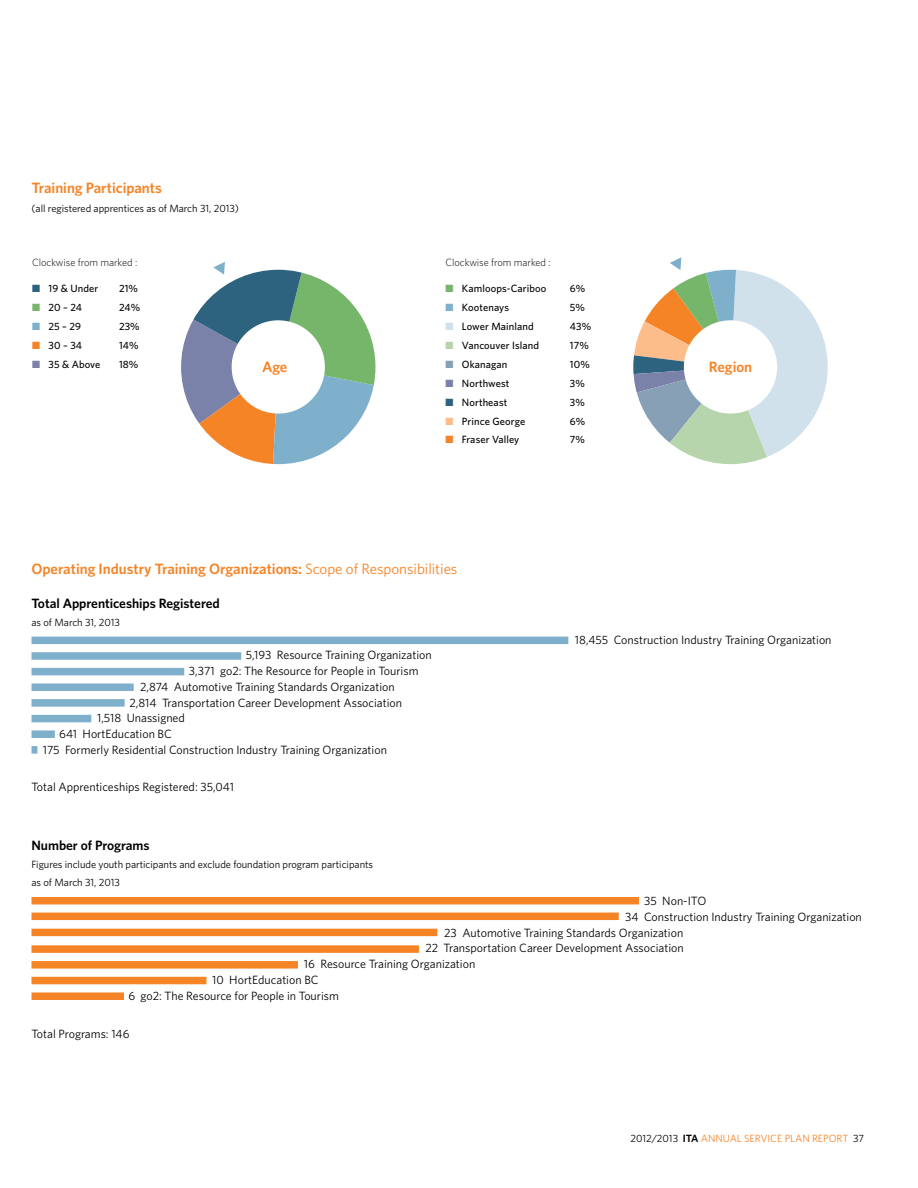
<style>
.page{position:relative;width:918px;height:1188px;background:#fff}
.page>*{position:absolute;margin:0;border:0;box-sizing:border-box;transform-origin:0 0}
.t1{font:600 15px "Whitney";letter-spacing:-.005em;color:#f58427}
.t2{font:600 13.5px "Whitney";letter-spacing:-.005em;color:#000}
.t3{font:12px "Whitney";color:#000}
.t4{font:500 10.5px "Whitney";letter-spacing:.01em;color:#000}
.t5{font:10.5px/18px "Whitney";letter-spacing:-.005em;color:#000}
.t6{font:300 10.5px "Whitney";letter-spacing:-.005em;color:#000}
.t7{font:10.5px "Whitney";letter-spacing:-.005em;color:#f58427}
.s1{color:#2d637f}
.s2{color:#75b66a}
.s3{color:#7eb0cc}
.s4{color:#f58427}
.s5{color:#7a82aa}
.s6{color:#d1e1ec}
.s7{color:#b6d5ac}
.s8{color:#87a0b5}
.s9{color:#fcbd8a}
.s10{font-weight:400}
.s11{color:#000}
.s12{font-weight:600;color:#000}
</style>
<div class="page">
<svg style="left:181px;top:262px;width:194px;height:202px"></svg>
<div style="left:232px;top:320px;width:93px;height:94px;background:#fff;border-radius:50%"></div>
<svg style="left:633px;top:257px;width:195px;height:207px"></svg>
<div style="left:684px;top:320px;width:93px;height:94px;background:#fff;border-radius:50%"></div>
<div style="left:32px;top:913px;width:587px;height:7px;background:#f58427"></div>
<div style="left:32px;top:929px;width:405px;height:7px;background:#f58427"></div>
<div style="left:32px;top:945px;width:387px;height:8px;background:#f58427"></div>
<div style="left:32px;top:961px;width:266px;height:8px;background:#f58427"></div>
<div style="left:32px;top:977px;width:174px;height:7px;background:#f58427"></div>
<div style="left:32px;top:992px;width:92px;height:8px;background:#f58427"></div>
<div style="left:32px;top:897px;width:607px;height:7px;background:#f58427"></div>
<div style="left:32px;top:684px;width:102px;height:7px;background:#7eb0cc"></div>
<div style="left:32px;top:715px;width:59px;height:7px;background:#7eb0cc"></div>
<div style="left:32px;top:699px;width:93px;height:8px;background:#7eb0cc"></div>
<div style="left:32px;top:652px;width:209px;height:8px;background:#7eb0cc"></div>
<div style="left:32px;top:746px;width:5px;height:8px;background:#7eb0cc"></div>
<div style="left:32px;top:730px;width:23px;height:8px;background:#7eb0cc"></div>
<div style="left:32px;top:668px;width:152px;height:7px;background:#7eb0cc"></div>
<div style="left:32px;top:637px;width:536px;height:7px;background:#7eb0cc"></div>
<p class="t1" style="left:32px;top:178px;width:132px">Training Participants</p>
<p class="t5" style="left:32px;top:199px;width:209px">(all registered apprentices as of March 31, 2013)</p>
<p class="t6" style="left:32px;top:255px;width:107px">Clockwise from marked :</p>
<p class="t4" style="left:32px;top:282px;width:68px"><span class="s1">■</span> 19 &amp; Under</p>
<p class="t4" style="left:119px;top:282px;width:21px">21%</p>
<p class="t4" style="left:32px;top:301px;width:52px"><span class="s2">■</span> 20 – 24</p>
<p class="t4" style="left:119px;top:301px;width:23px">24%</p>
<p class="t4" style="left:32px;top:319px;width:51px"><span class="s3">■</span> 25 – 29</p>
<p class="t4" style="left:119px;top:319px;width:22px">23%</p>
<p class="t4" style="left:32px;top:338px;width:51px"><span class="s4">■</span> 30 – 34</p>
<p class="t4" style="left:119px;top:338px;width:21px">14%</p>
<p class="t4" style="left:32px;top:357px;width:70px"><span class="s5">■</span> 35 &amp; Above</p>
<p class="t4" style="left:119px;top:357px;width:21px">18%</p>
<p class="t6" style="left:445px;top:255px;width:107px">Clockwise from marked :</p>
<p class="t4" style="left:445px;top:282px;width:102px"><span class="s2">■</span> Kamloops-Cariboo</p>
<p class="t4" style="left:570px;top:282px;width:17px">6%</p>
<p class="t4" style="left:445px;top:301px;width:65px"><span class="s3">■</span> Kootenays</p>
<p class="t4" style="left:570px;top:301px;width:17px">5%</p>
<p class="t4" style="left:445px;top:319px;width:90px"><span class="s6">■</span> Lower Mainland</p>
<p class="t4" style="left:570px;top:319px;width:23px">43%</p>
<p class="t4" style="left:445px;top:338px;width:95px"><span class="s7">■</span> Vancouver Island</p>
<p class="t4" style="left:570px;top:338px;width:20px">17%</p>
<p class="t4" style="left:445px;top:357px;width:64px"><span class="s8">■</span> Okanagan</p>
<p class="t4" style="left:570px;top:357px;width:21px">10%</p>
<p class="t4" style="left:445px;top:376px;width:65px"><span class="s5">■</span> Northwest</p>
<p class="t4" style="left:570px;top:376px;width:16px">3%</p>
<p class="t4" style="left:445px;top:395px;width:63px"><span class="s1">■</span> Northeast</p>
<p class="t4" style="left:570px;top:395px;width:16px">3%</p>
<p class="t4" style="left:445px;top:414px;width:81px"><span class="s9">■</span> Prince George</p>
<p class="t4" style="left:570px;top:414px;width:17px">6%</p>
<p class="t4" style="left:445px;top:433px;width:75px"><span class="s4">■</span> Fraser Valley</p>
<p class="t4" style="left:570px;top:433px;width:17px">7%</p>
<p class="t1" style="left:262px;top:357px;width:27px">Age</p>
<p class="t1" style="left:709px;top:357px;width:45px">Region</p>
<p class="t1" style="left:32px;top:559px;width:428px">Operating Industry Training Organizations: <span class="s10">Scope of Responsibilities</span></p>
<p class="t2" style="left:32px;top:594px;width:190px">Total Apprenticeships Registered</p>
<p class="t5" style="left:32px;top:613px;width:90px">as of March 31, 2013</p>
<p class="t3" style="left:246px;top:647px;width:187px">5,193 Resource Training Organization</p>
<p class="t3" style="left:189px;top:663px;width:231px">3,371 go2: The Resource for People in Tourism</p>
<p class="t3" style="left:140px;top:679px;width:256px">2,874 Automotive Training Standards Organization</p>
<p class="t3" style="left:129px;top:695px;width:274px">2,814 Transportation Career Development Association</p>
<p class="t3" style="left:97px;top:710px;width:89px">1,518 Unassigned</p>
<p class="t3" style="left:59px;top:726px;width:114px">641 HortEducation BC</p>
<p class="t3" style="left:43px;top:742px;width:346px">175 Formerly Residential Construction Industry Training Organization</p>
<p class="t3" style="left:32px;top:779px;width:204px">Total Apprenticeships Registered: 35,041</p>
<p class="t2" style="left:32px;top:837px;width:120px">Number of Programs</p>
<p class="t5" style="left:32px;top:856px;width:343px">Figures include youth participants and exclude foundation program participants as of March 31, 2013</p>
<p class="t3" style="left:575px;top:632px;width:258px">18,455 Construction Industry Training Organization</p>
<p class="t3" style="left:644px;top:893px;width:64px">35 Non-ITO</p>
<p class="t3" style="left:625px;top:909px;width:238px">34 Construction Industry Training Organization</p>
<p class="t3" style="left:444px;top:925px;width:241px">23 Automotive Training Standards Organization</p>
<p class="t3" style="left:425px;top:940px;width:260px">22 Transportation Career Development Association</p>
<p class="t3" style="left:304px;top:956px;width:173px">16 Resource Training Organization</p>
<p class="t3" style="left:212px;top:972px;width:108px">10 HortEducation BC</p>
<p class="t3" style="left:128px;top:988px;width:212px">6 go2: The Resource for People in Tourism</p>
<p class="t3" style="left:32px;top:1026px;width:100px">Total Programs: 146</p>
<p class="t7" style="left:631px;top:1132px;width:235px"><span class="s11">2012/2013</span> <span class="s12">ITA</span> ANNUAL SERVICE PLAN REPORT <span class="s11">37</span></p>
</div>
